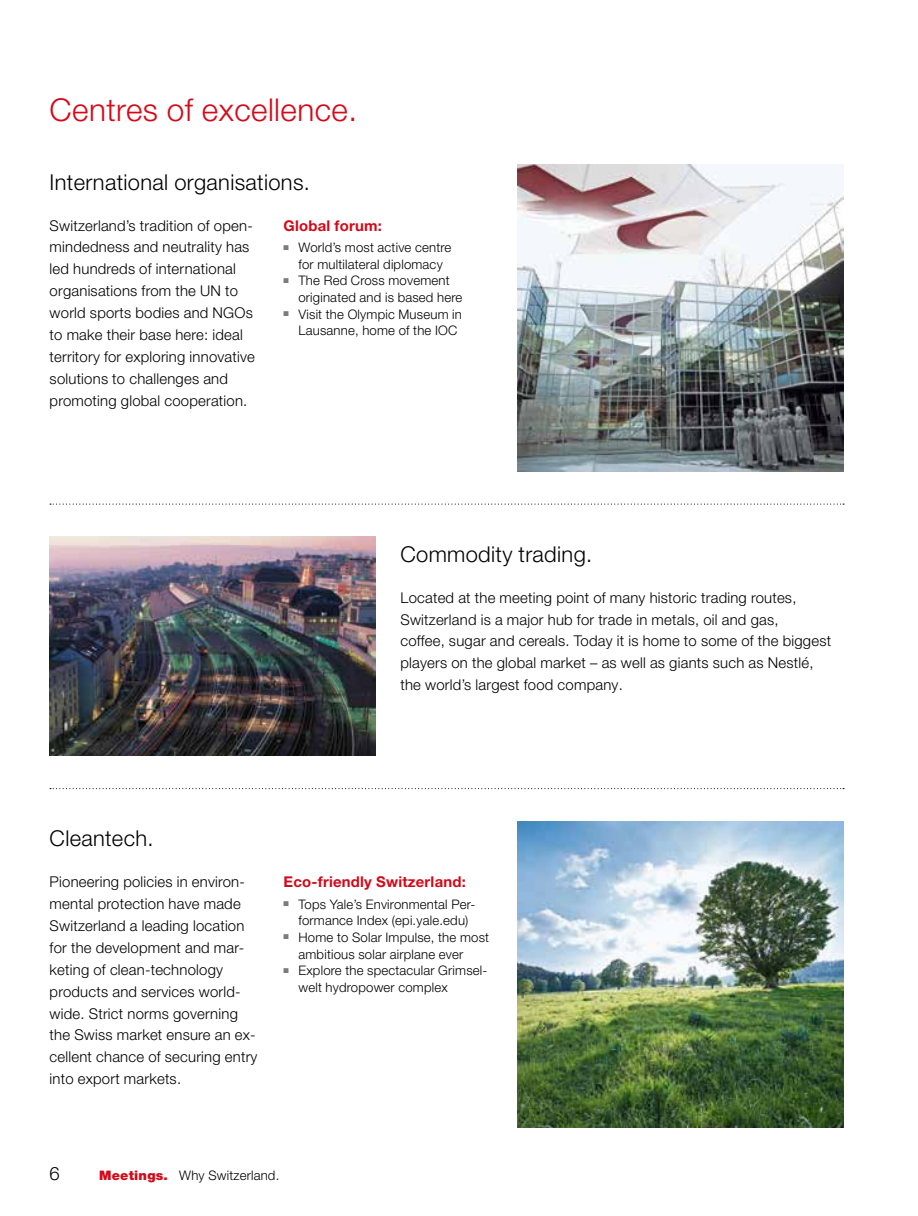
<style>
.page{position:relative;width:918px;height:1216px;background:#fff}
.page>*{position:absolute;margin:0;border:0;box-sizing:border-box;transform-origin:0 0}
.t1{font:300 31.5px "Helvetica Neue LT Pro";letter-spacing:.015em;color:#d40919}
.t2{font:300 21.88px "Helvetica Neue LT Pro";letter-spacing:.015em;color:#000}
.t3{font:300 18.38px "Helvetica Neue LT Pro";color:#000}
.t4{font:300 14.88px/21.9px "Helvetica Neue LT Pro";letter-spacing:.015em;color:#000}
.t5{font:700 14.88px "Helvetica Neue LT Pro";letter-spacing:.015em;color:#d40919}
.t6{font:300 13.12px/16.6px "Helvetica Neue LT Pro";letter-spacing:.015em;color:#000}
.s1{font-weight:900;color:#d40919}
</style>
<div class="page">
<img style="left:517px;top:165px;width:326px;height:306px">
<img style="left:50px;top:537px;width:326px;height:218px">
<img style="left:517px;top:821px;width:326px;height:306px">
<svg style="left:50px;top:503px;width:794px;height:1px"></svg>
<svg style="left:50px;top:788px;width:794px;height:1px"></svg>
<h1 class="t1" style="left:50px;top:91px;width:309px">Centres of excellence.</h1>
<h2 class="t2" style="left:50px;top:169px;width:262px">International organisations.</h2>
<p class="t5" style="left:284px;top:216px;width:100px">Global forum:</p>
<p class="t6" style="left:284px;top:239px;width:169px;text-align:center"><sup>■</sup> World’s most active centre for multilateral diplomacy</p>
<p class="t6" style="left:298px;top:272px;width:165px;text-indent:-15px"><sup>■</sup> The Red Cross movement originated and is based here</p>
<p class="t6" style="left:298px;top:305px;width:165px;text-indent:-15px"><sup>■</sup> Visit the Olympic Museum in<br>Lausanne, home of the IOC</p>
<p class="t4" style="left:50px;top:214px;width:207px">Switzerland’s tradition of open&shy;mindedness and neutrality has led hundreds of international organisations from the UN to world sports bodies and NGOs to make their base here: ideal territory for exploring innovative solutions to challenges and promoting global cooperation.</p>
<h2 class="t2" style="left:400px;top:540px;width:193px">Commodity trading.</h2>
<p class="t4" style="left:400px;top:586px;width:432px">Located at the meeting point of many historic trading routes, Switzerland is a major hub for trade in metals, oil and gas,<br>coffee, sugar and cereals. Today it is home to some of the biggest players on the global market – as well as giants such as Nestlé, the world’s largest food company.</p>
<h2 class="t2" style="left:50px;top:825px;width:105px">Cleantech.</h2>
<p class="t4" style="left:50px;top:870px;width:209px">Pioneering policies in environ&shy;mental protection have made<br>Switzerland a leading location for the development and mar&shy;keting of clean-technology products and services world&shy;wide. Strict norms governing the Swiss market ensure an ex&shy;cellent chance of securing entry into export markets.</p>
<p class="t5" style="left:284px;top:872px;width:184px">Eco-friendly Switzerland:</p>
<p class="t6" style="left:298px;top:895px;width:177px;text-indent:-15px"><sup>■</sup> Tops Yale’s Environmental Per&shy;formance Index (epi.yale.edu)</p>
<p class="t6" style="left:298px;top:928px;width:192px;text-indent:-15px"><sup>■</sup> Home to Solar Impulse, the most ambitious solar airplane ever</p>
<p class="t6" style="left:298px;top:962px;width:190px;text-indent:-15px"><sup>■</sup> Explore the spectacular Grimsel&shy;welt hydropower complex</p>
<p class="t3" style="left:50px;top:1162px;width:12px">6</p>
<p class="t6" style="left:99px;top:1166px;width:182px"><span class="s1">Meetings.</span> Why Switzerland.</p>
</div>
